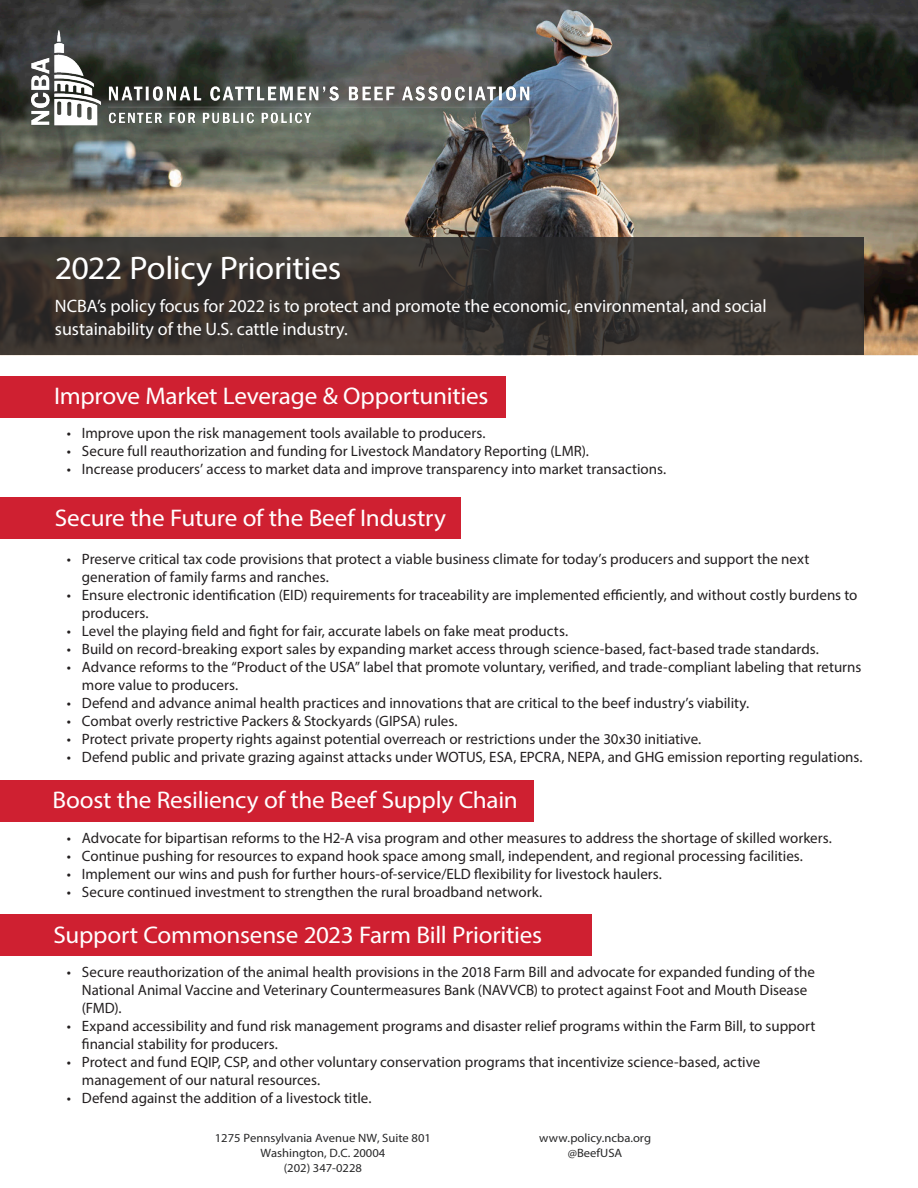
<style>
.page{position:relative;width:918px;height:1188px;background:#fff}
.page>*{position:absolute;margin:0;border:0;box-sizing:border-box;transform-origin:0 0}
.t1{font:32.85px "Myriad Pro";letter-spacing:-.01em;color:#fff;scale:1.04 1}
.t2{font:24.15px "Myriad Pro";letter-spacing:-.01em;color:#fff;scale:1.04 1}
.t3{font:18px/22.5px "Myriad Pro";color:#fff}
.t4{font:15px/18px "Myriad Pro";color:#231f20}
.t5{font:12.15px "Myriad Pro";color:#282829;scale:1.04 1}
</style>
<div class="page">
<img style="left:0;top:0;width:918px;height:355px">
<svg style="left:0;top:355px;width:918px;height:184px"></svg>
<div style="left:0;top:780px;width:533px;height:41px;background:#cf2031"></div>
<svg style="left:0;top:237px;width:864px;height:118px;background:#37332f"></svg>
<img style="left:32px;top:30px;width:503px;height:96px">
<div style="left:0;top:497px;width:460px;height:41px;background:#cf2031"></div>
<div style="left:0;top:915px;width:591px;height:41px;background:#cf2031"></div>
<div style="left:0;top:376px;width:506px;height:41px;background:#cf2031"></div>
<p class="t1" style="left:55px;top:248px;width:277px">2022 Policy Priorities</p>
<p class="t3" style="left:55px;top:295px;width:713px">NCBA’s policy focus for 2022 is to protect and promote the economic, environmental, and social sustainability of the U.S. cattle industry.</p>
<p class="t2" style="left:54px;top:381px;width:419px">Improve Market Leverage &amp; Opportunities</p>
<p class="t4" style="left:67px;top:424px;width:420px">• Improve upon the risk management tools available to producers.</p>
<p class="t4" style="left:67px;top:442px;width:523px">• Secure full reauthorization and funding for Livestock Mandatory Reporting (LMR).</p>
<p class="t4" style="left:67px;top:460px;width:601px">• Increase producers’ access to market data and improve transparency into market transactions.</p>
<p class="t2" style="left:55px;top:503px;width:377px">Secure the Future of the Beef Industry</p>
<p class="t4" style="left:82px;top:550px;width:729px;text-indent:-15px">• Preserve critical tax code provisions that protect a viable business climate for today’s producers and support the next generation of family farms and ranches.</p>
<p class="t4" style="left:82px;top:586px;width:777px;text-indent:-15px">• Ensure electronic identification (EID) requirements for traceability are implemented efficiently, and without costly burdens to producers.</p>
<p class="t4" style="left:67px;top:622px;width:503px">• Level the playing field and fight for fair, accurate labels on fake meat products.</p>
<p class="t4" style="left:67px;top:640px;width:754px">• Build on record-breaking export sales by expanding market access through science-based, fact-based trade standards.</p>
<p class="t4" style="left:82px;top:658px;width:781px;text-indent:-15px">• Advance reforms to the “Product of the USA” label that promote voluntary, verified, and trade-compliant labeling that returns more value to producers.</p>
<p class="t4" style="left:67px;top:694px;width:684px">• Defend and advance animal health practices and innovations that are critical to the beef industry’s viability.</p>
<p class="t4" style="left:67px;top:712px;width:392px">• Combat overly restrictive Packers &amp; Stockyards (GIPSA) rules.</p>
<p class="t4" style="left:67px;top:730px;width:636px">• Protect private property rights against potential overreach or restrictions under the 30x30 initiative.</p>
<p class="t4" style="left:67px;top:748px;width:797px">• Defend public and private grazing against attacks under WOTUS, ESA, EPCRA, NEPA, and GHG emission reporting regulations.</p>
<p class="t2" style="left:52px;top:785px;width:449px">Boost the Resiliency of the Beef Supply Chain</p>
<p class="t4" style="left:67px;top:828px;width:767px">• Advocate for bipartisan reforms to the H2-A visa program and other measures to address the shortage of skilled workers.</p>
<p class="t4" style="left:67px;top:846px;width:738px">• Continue pushing for resources to expand hook space among small, independent, and regional processing facilities.</p>
<p class="t4" style="left:67px;top:864px;width:597px">• Implement our wins and push for further hours-of-service/ELD flexibility for livestock haulers.</p>
<p class="t4" style="left:67px;top:882px;width:477px">• Secure continued investment to strengthen the rural broadband network.</p>
<p class="t2" style="left:53px;top:920px;width:472px">Support Commonsense 2023 Farm Bill Priorities</p>
<p class="t4" style="left:82px;top:963px;width:735px;text-indent:-15px">• Secure reauthorization of the animal health provisions in the 2018 Farm Bill and advocate for expanded funding of the<br>National Animal Vaccine and Veterinary Countermeasures Bank (NAVVCB) to protect against Foot and Mouth Disease (FMD).</p>
<p class="t4" style="left:82px;top:1017px;width:735px;text-indent:-15px">• Expand accessibility and fund risk management programs and disaster relief programs within the Farm Bill, to support financial stability for producers.</p>
<p class="t4" style="left:82px;top:1053px;width:680px;text-indent:-15px">• Protect and fund EQIP, CSP, and other voluntary conservation programs that incentivize science-based, active management of our natural resources.</p>
<p class="t4" style="left:67px;top:1089px;width:306px">• Defend against the addition of a livestock title.</p>
<p class="t5" style="left:215px;top:1130px;width:209px">1275 Pennsylvania Avenue NW, Suite 801</p>
<p class="t5" style="left:260px;top:1145px;width:122px">Washington, D.C. 20004</p>
<p class="t5" style="left:284px;top:1160px;width:77px">(202) 347-0228</p>
<p class="t5" style="left:539px;top:1130px;width:109px">www.policy.ncba.org</p>
<p class="t5" style="left:568px;top:1145px;width:54px">@BeefUSA</p>
</div>
